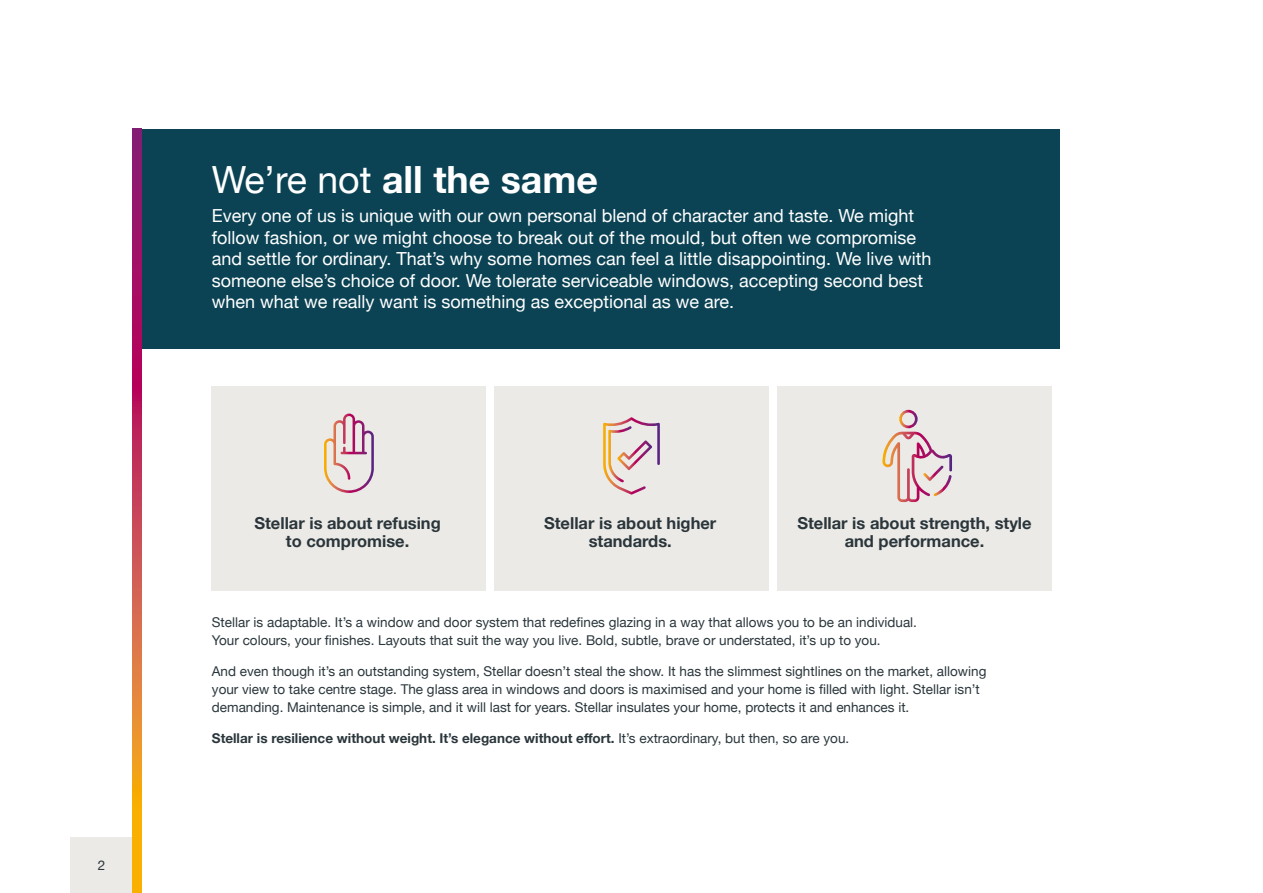
<style>
.page{position:relative;width:1263px;height:893px;background:#fff}
.page>*{position:absolute;margin:0;border:0;box-sizing:border-box;transform-origin:0 0}
.t1{font:700 37.5px "Helvetica Neue";color:#fff}
.t2{font:18px/21.6px "Helvetica Neue";color:#fff}
.t3{font:700 16.5px/18px "Helvetica Neue";color:#2a363b;text-align:center}
.t4{font:13.5px/18px "Helvetica Neue";color:#2a363b}
.t5{font:700 13.5px "Helvetica Neue";color:#2a363b}
.s1{font-weight:400}
</style>
<div class="page">
<div style="left:141px;top:129px;width:918px;height:220px;background:#0b4354"></div>
<div style="left:212px;top:386px;width:274px;height:204px;background:#eceae6"></div>
<div style="left:494px;top:386px;width:274px;height:204px;background:#eceae6"></div>
<div style="left:777px;top:386px;width:274px;height:204px;background:#eceae6"></div>
<svg style="left:882px;top:410px;width:70px;height:92px"></svg>
<svg style="left:603px;top:417px;width:57px;height:78px"></svg>
<svg style="left:324px;top:414px;width:50px;height:79px"></svg>
<div style="left:71px;top:837px;width:62px;height:56px;background:#eceae6"></div>
<svg style="left:133px;top:129px;width:8px;height:764px"></svg>
<p class="t4" style="left:98px;top:857px;width:9px">2</p>
<h1 class="t1" style="left:212px;top:150px;width:387px"><span class="s1">We’re not</span> all the same</h1>
<p class="t2" style="left:212px;top:206px;width:721px">Every one of us is unique with our own personal blend of character and taste. We might follow fashion, or we might choose to break out of the mould, but often we compromise and settle for ordinary. That’s why some homes can feel a little disappointing. We live with someone else’s choice of door. We tolerate serviceable windows, accepting second best when what we really want is something as exceptional as we are.</p>
<p class="t3" style="left:254px;top:515px;width:188px">Stellar is about refusing to compromise.</p>
<p class="t3" style="left:544px;top:515px;width:174px">Stellar is about higher standards.</p>
<p class="t3" style="left:797px;top:515px;width:236px">Stellar is about strength, style and performance.</p>
<p class="t4" style="left:212px;top:614px;width:707px">Stellar is adaptable. It’s a window and door system that redefines glazing in a way that allows you to be an individual.<br>Your colours, your finishes. Layouts that suit the way you live. Bold, subtle, brave or understated, it’s up to you.</p>
<p class="t4" style="left:212px;top:663px;width:776px">And even though it’s an outstanding system, Stellar doesn’t steal the show. It has the slimmest sightlines on the market, allowing your view to take centre stage. The glass area in windows and doors is maximised and your home is filled with light. Stellar isn’t demanding. Maintenance is simple, and it will last for years. Stellar insulates your home, protects it and enhances it.</p>
<p class="t5" style="left:212px;top:727px;width:639px">Stellar is resilience without weight. It’s elegance without effort. <span class="s1">It’s extraordinary, but then, so are you.</span></p>
</div>
